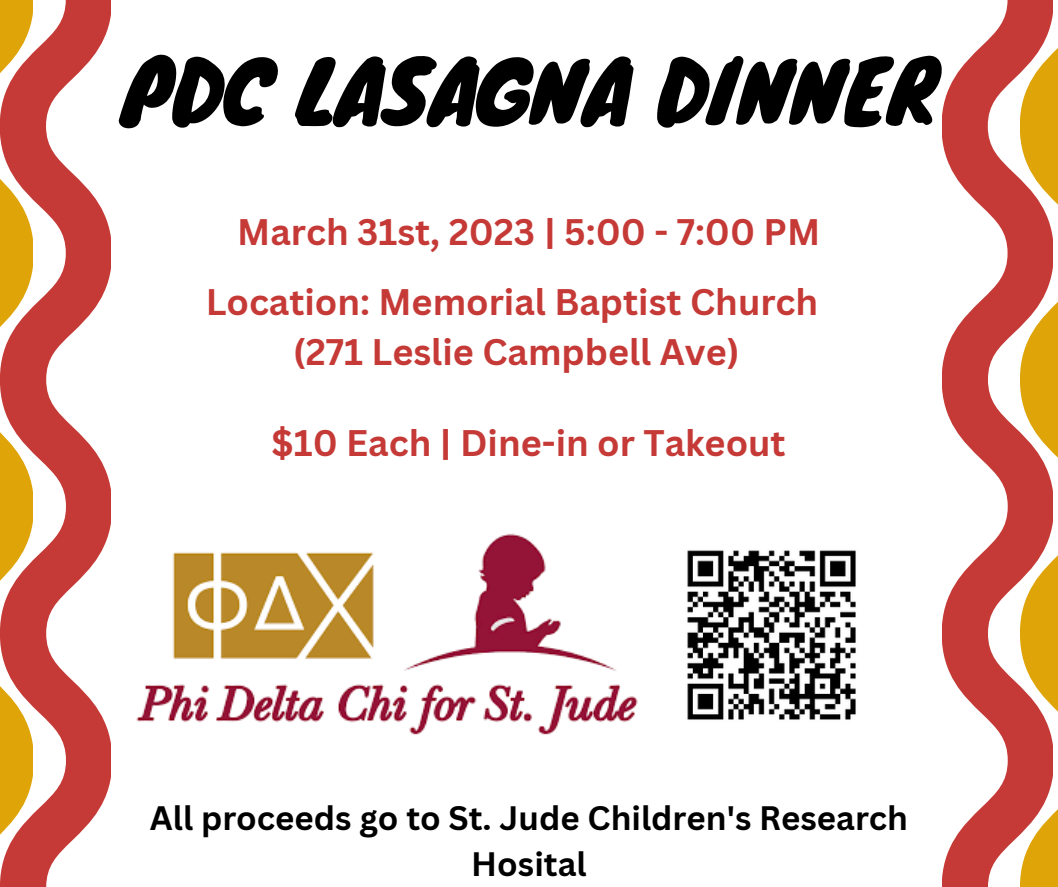
<style>
.page{position:relative;width:1058px;height:887px;background:#fff}
.page>*{position:absolute;margin:0;border:0;box-sizing:border-box;transform-origin:0 0}
.t1{font:84px "Knewave";color:#000}
.t2{font:700 36px/49.5px "Canva Sans";color:#c53a36;text-align:center}
.t3{font:700 33px/46.2px "Canva Sans";color:#000;text-align:center}
</style>
<div class="page">
<svg style="left:0;top:0;width:1px;height:886px"></svg>
<svg style="left:1px;top:0;width:110px;height:886px"></svg>
<svg style="left:942px;top:0;width:78px;height:886px;fill:#c53a36"></svg>
<svg style="left:1020px;top:0;width:38px;height:886px"></svg>
<img style="left:136px;top:533px;width:502px;height:202px">
<img style="left:687px;top:550px;width:169px;height:170px">
<h1 class="t1" style="left:121px;top:23px;width:817px">PDC LASAGNA DINNER</h1>
<p class="t2" style="left:237px;top:206px;width:584px">March 31st, 2023 | 5:00 - 7:00 PM</p>
<p class="t2" style="left:206px;top:276px;width:614px">Location: Memorial Baptist Church (271 Leslie Campbell Ave)</p>
<p class="t2" style="left:272px;top:417px;width:515px">$10 Each | Dine-in or Takeout</p>
<p class="t3" style="left:150px;top:794px;width:759px">All proceeds go to St. Jude Children's Research<br>Hosital</p>
</div>
